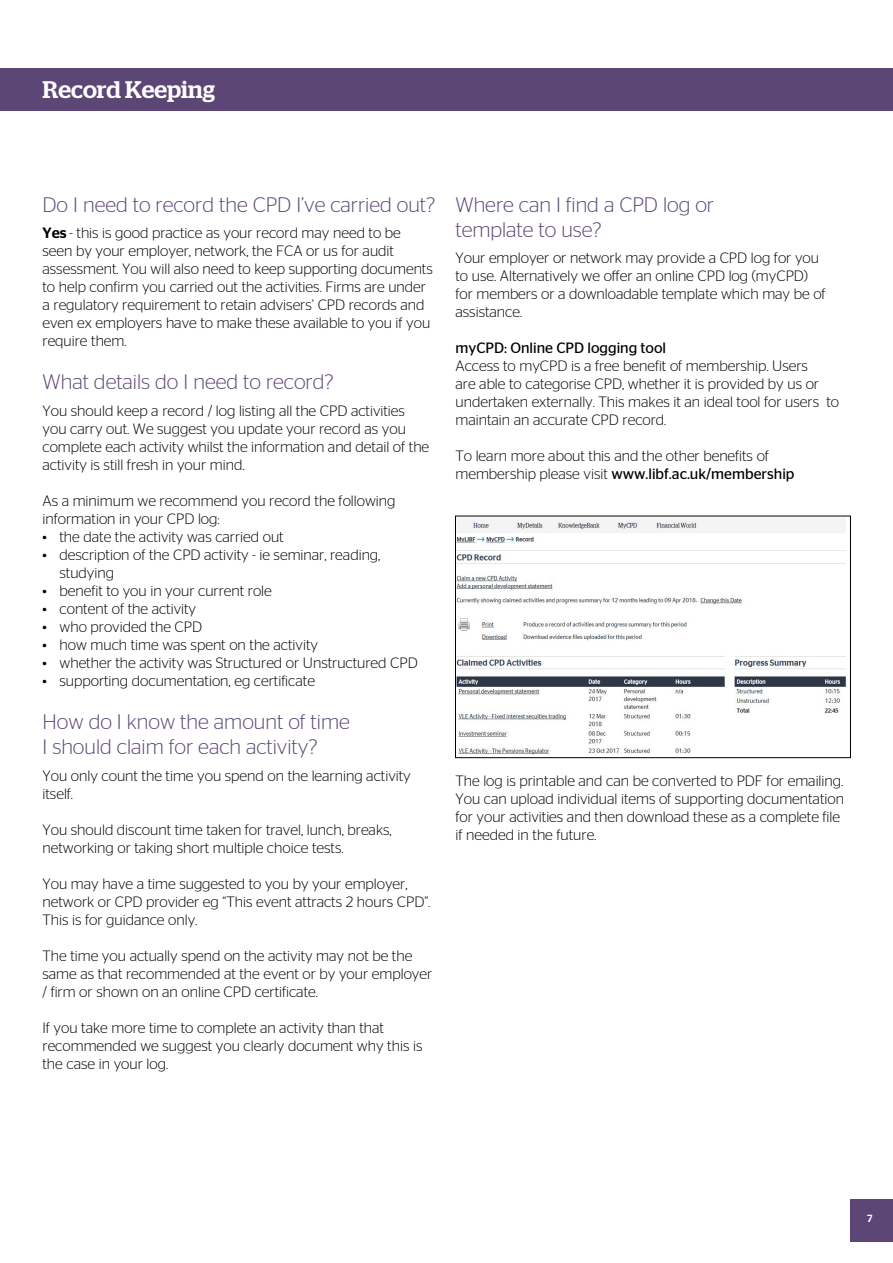
<style>
.page{position:relative;width:893px;height:1263px;background:#fff}
.page>*{position:absolute;margin:0;border:0;box-sizing:border-box;transform-origin:0 0}
.t1{font:500 24px "Stag";color:#fff}
.t2{font:300 21px/25.2px "Stag Sans";color:#5c4676}
.t3{font:300 15px/18px "Stag Sans";color:#000}
.t4{font:15px "Stag Sans";color:#000}
.t5{font:500 10.35px "Stag Sans";color:#fff}
.s1{font-weight:500}
.s2{font-weight:400}
</style>
<div class="page">
<div style="left:850px;top:1199px;width:43px;height:43px;background:#5c4676"></div>
<div style="left:0;top:68px;width:893px;height:43px;background:#5c4676"></div>
<img style="left:457px;top:518px;width:389px;height:237px">
<div style="left:455px;top:516px;width:396px;height:242px;border:1px solid #000"></div>
<h1 class="t1" style="left:43px;top:76px;width:174px">Record Keeping</h1>
<h2 class="t2" style="left:43px;top:192px;width:394px">Do I need to record the CPD I’ve carried out?</h2>
<p class="t3" style="left:43px;top:224px;width:392px"><span class="s1">Yes</span> - this is good practice as your record may need to be seen by your employer, network, the FCA or us for audit assessment. You will also need to keep supporting documents to help confirm you carried out the activities. Firms are under a regulatory requirement to retain advisers’ CPD records and even ex employers have to make these available to you if you require them.</p>
<h2 class="t2" style="left:43px;top:369px;width:292px">What details do I need to record?</h2>
<p class="t3" style="left:43px;top:401px;width:388px">You should keep a record / log listing all the CPD activities you carry out. We suggest you update your record as you complete each activity whilst the information and detail of the activity is still fresh in your mind.</p>
<p class="t3" style="left:43px;top:491px;width:354px">As a minimum we recommend you record the following information in your CPD log:</p>
<p class="t3" style="left:43px;top:527px;width:243px">• the date the activity was carried out</p>
<p class="t3" style="left:60px;top:545px;width:322px;text-indent:-17px">• description of the CPD activity - ie seminar, reading, studying</p>
<p class="t3" style="left:43px;top:581px;width:231px">• benefit to you in your current role</p>
<p class="t3" style="left:43px;top:599px;width:155px">• content of the activity</p>
<p class="t3" style="left:43px;top:617px;width:161px">• who provided the CPD</p>
<p class="t3" style="left:43px;top:635px;width:277px">• how much time was spent on the activity</p>
<p class="t3" style="left:43px;top:653px;width:377px">• whether the activity was Structured or Unstructured CPD</p>
<p class="t3" style="left:43px;top:671px;width:274px">• supporting documentation, eg certificate</p>
<h2 class="t2" style="left:43px;top:709px;width:309px">How do I know the amount of time<br>I should claim for each activity?</h2>
<p class="t3" style="left:43px;top:766px;width:370px">You only count the time you spend on the learning activity itself.</p>
<p class="t3" style="left:43px;top:820px;width:351px">You should discount time taken for travel, lunch, breaks, networking or taking short multiple choice tests.</p>
<p class="t3" style="left:43px;top:874px;width:389px">You may have a time suggested to you by your employer, network or CPD provider eg “This event attracts 2 hours CPD”.<br>This is for guidance only.</p>
<p class="t3" style="left:43px;top:946px;width:391px">The time you actually spend on the activity may not be the same as that recommended at the event or by your employer / firm or shown on an online CPD certificate.</p>
<p class="t3" style="left:43px;top:1018px;width:381px">If you take more time to complete an activity than that recommended we suggest you clearly document why this is the case in your log.</p>
<h2 class="t2" style="left:455px;top:192px;width:260px">Where can I find a CPD log or template to use?</h2>
<p class="t3" style="left:455px;top:249px;width:372px">Your employer or network may provide a CPD log for you to use. Alternatively we offer an online CPD log (myCPD) for members or a downloadable template which may be of assistance.</p>
<p class="t4" style="left:455px;top:340px;width:212px">myCPD: Online CPD logging tool</p>
<p class="t3" style="left:455px;top:357px;width:385px">Access to myCPD is a free benefit of membership. Users<br>are able to categorise CPD, whether it is provided by us or undertaken externally. This makes it an ideal tool for users to maintain an accurate CPD record.</p>
<p class="t3" style="left:455px;top:447px;width:341px">To learn more about this and the other benefits of membership please visit <span class="s2">www.libf.ac.uk/membership</span></p>
<p class="t3" style="left:455px;top:771px;width:390px">The log is printable and can be converted to PDF for emailing.<br>You can upload individual items of supporting documentation for your activities and then download these as a complete file if needed in the future.</p>
<p class="t5" style="left:867px;top:1213px;width:7px">7</p>
</div>
